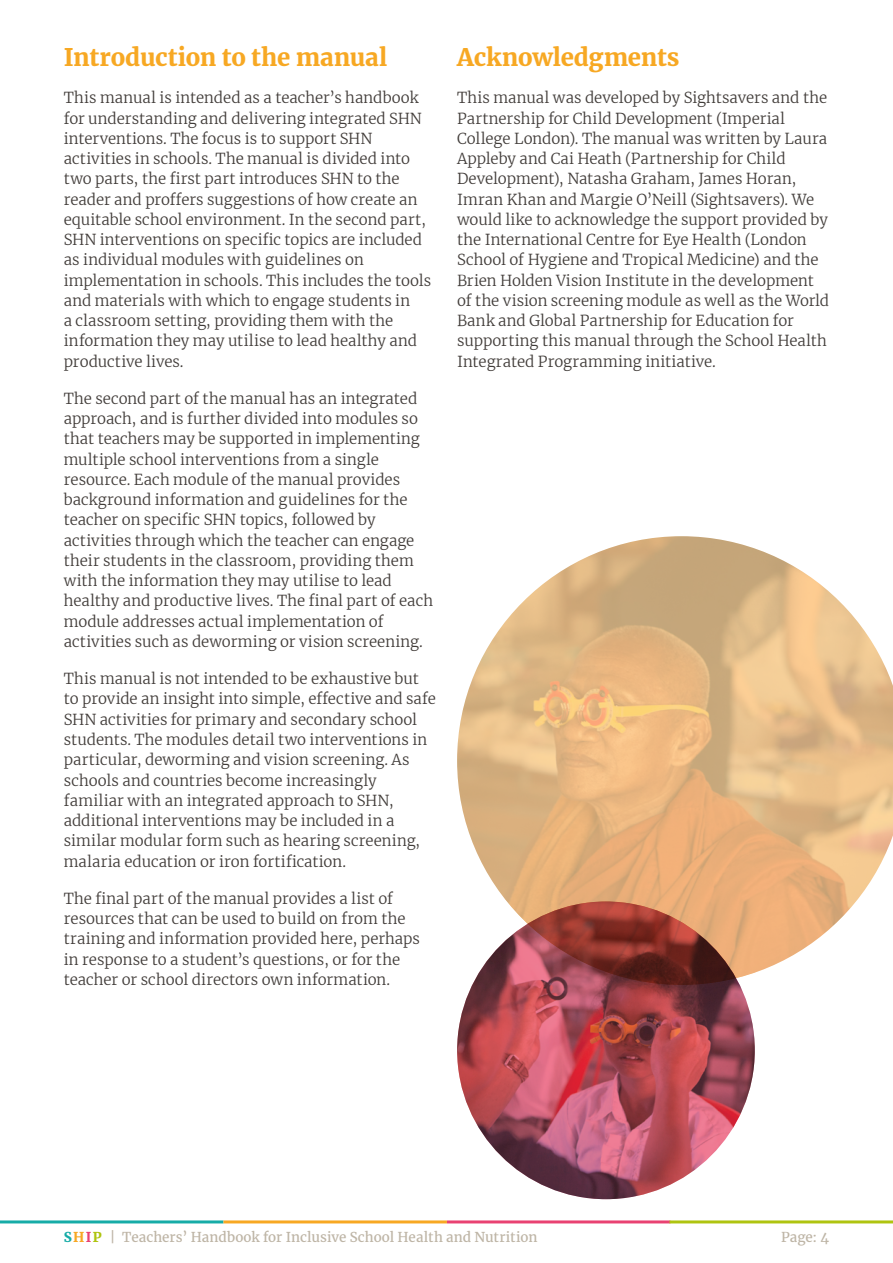
<style>
.page{position:relative;width:893px;height:1263px;background:#fff}
.page>*{position:absolute;margin:0;border:0;box-sizing:border-box;transform-origin:0 0}
.t1{font:700 24px "Merriweather";letter-spacing:-.01em;color:#f7a823}
.t2{font:300 15px/20.2px "Merriweather";color:#413c39}
.t3{font:13.5px "Merriweather";color:#beb5a6}
.s1{font-weight:700;color:#16aca7}
.s2{font-weight:700;color:#f7a823}
.s3{font-weight:700;color:#e94272}
.s4{font-weight:700;color:#afc410}
</style>
<div class="page">
<hr style="left:0;top:1220px;width:223px;height:3px;background:#16aca7">
<hr style="left:223px;top:1220px;width:224px;height:3px;background:#f7a823">
<hr style="left:447px;top:1220px;width:223px;height:3px;background:#e94272">
<hr style="left:669px;top:1220px;width:224px;height:3px;background:#afc410">
<img style="left:457px;top:536px;width:436px;height:437px">
<img style="left:457px;top:901px;width:298px;height:298px">
<h1 class="t1" style="left:64px;top:41px;width:325px">Introduction to the manual</h1>
<p class="t2" style="left:64px;top:88px;width:369px">This manual is intended as a teacher’s handbook for understanding and delivering integrated SHN interventions. The focus is to support SHN activities in schools. The manual is divided into two parts, the first part introduces SHN to the reader and proffers suggestions of how create an equitable school environment. In the second part, SHN interventions on specific topics are included as individual modules with guidelines on implementation in schools. This includes the tools and materials with which to engage students in<br>a classroom setting, providing them with the information they may utilise to lead healthy and productive lives.</p>
<p class="t2" style="left:64px;top:388px;width:371px">The second part of the manual has an integrated approach, and is further divided into modules so that teachers may be supported in implementing multiple school interventions from a single resource. Each module of the manual provides background information and guidelines for the teacher on specific SHN topics, followed by activities through which the teacher can engage their students in the classroom, providing them with the information they may utilise to lead healthy and productive lives. The final part of each module addresses actual implementation of activities such as deworming or vision screening.</p>
<p class="t2" style="left:64px;top:668px;width:374px">This manual is not intended to be exhaustive but to provide an insight into simple, effective and safe SHN activities for primary and secondary school students. The modules detail two interventions in particular, deworming and vision screening. As schools and countries become increasingly familiar with an integrated approach to SHN, additional interventions may be included in a similar modular form such as hearing screening, malaria education or iron fortification.</p>
<p class="t2" style="left:64px;top:888px;width:358px">The final part of the manual provides a list of resources that can be used to build on from the training and information provided here, perhaps in response to a student’s questions, or for the teacher or school directors own information.</p>
<h1 class="t1" style="left:457px;top:41px;width:224px">Acknowledgments</h1>
<p class="t2" style="left:457px;top:88px;width:374px">This manual was developed by Sightsavers and the Partnership for Child Development (Imperial College London). The manual was written by Laura Appleby and Cai Heath (Partnership for Child Development), Natasha Graham, James Horan, Imran Khan and Margie O’Neill (Sightsavers). We would like to acknowledge the support provided by the International Centre for Eye Health (London School of Hygiene and Tropical Medicine) and the Brien Holden Vision Institute in the development of the vision screening module as well as the World Bank and Global Partnership for Education for supporting this manual through the School Health Integrated Programming initiative.</p>
<p class="t3" style="left:64px;top:1228px;width:475px"><span class="s1">S</span><span class="s2">H</span><span class="s3">I</span><span class="s4">P</span> | Teachers’ Handbook for Inclusive School Health and Nutrition</p>
<p class="t3" style="left:781px;top:1228px;width:50px">Page: 4</p>
</div>
